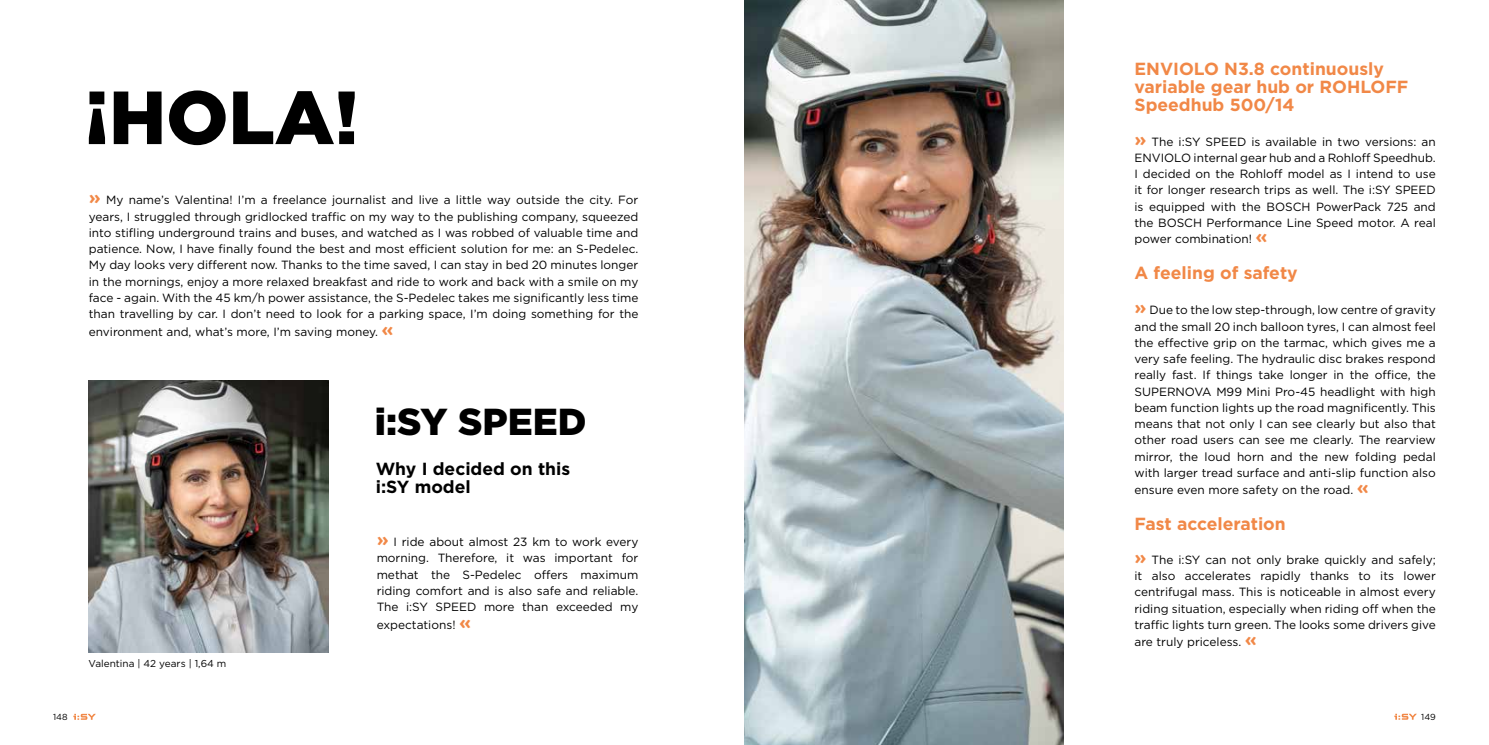
<style>
.page{position:relative;width:1489px;height:745px;background:#fff}
.page>*{position:absolute;margin:0;border:0;box-sizing:border-box;transform-origin:0 0}
.t1{font:900 75px "Gotham";color:#000}
.t2{font:900 37.5px "Gotham";color:#000}
.t3{font:700 17.5px/17.5px "Gotham";color:#f18847}
.t4{font:700 17.5px/17.5px "Gotham";color:#000}
.t5{font:11.88px/16.2px "Gotham";color:#000;text-align:justify}
.t6{font:10px "Gotham";color:#000}
.t7{font:8.75px "Gotham";color:#000}
.s1{font-weight:700;font-size:18.75px;color:#f18847}
</style>
<div class="page">
<svg style="left:73px;top:713px;width:23px;height:6px"></svg>
<svg style="left:1394px;top:713px;width:22px;height:6px"></svg>
<img style="left:744px;top:0;width:319px;height:744px">
<img style="left:89px;top:380px;width:240px;height:272px">
<h1 class="t1" style="left:85px;top:74px;width:275px">¡HOLA!</h1>
<p class="t5" style="left:89px;top:192px;width:551px"><span class="s1">»</span> My name’s Valentina! I’m a freelance journalist and live a little way outside the city. For years, I struggled through gridlocked traffic on my way to the publishing company, squeezed into stifling underground trains and buses, and watched as I was robbed of valuable time and patience. Now, I have finally found the best and most efficient solution for me: an S-Pedelec.<br>My day looks very different now. Thanks to the time saved, I can stay in bed 20 minutes longer in the mornings, enjoy a more relaxed breakfast and ride to work and back with a smile on my face - again. With the 45 km/h power assistance, the S-Pedelec takes me significantly less time than travelling by car. I don’t need to look for a parking space, I’m doing something for the</p>
<p class="t5" style="left:89px;top:323px;width:306px">environment and, what’s more, I’m saving money. <span class="s1">«</span></p>
<h2 class="t2" style="left:375px;top:400px;width:213px">i:SY SPEED</h2>
<h3 class="t4" style="left:376px;top:459px;width:196px">Why I decided on this i:SY model</h3>
<p class="t6" style="left:89px;top:656px;width:139px">Valentina | 42 years | 1,64 m</p>
<p class="t5" style="left:376px;top:533px;width:263px"><span class="s1">»</span> I ride about almost 23 km to work every morning. Therefore, it was important for methat the S-Pedelec offers maximum riding comfort and is also safe and reliable.<br>The i:SY SPEED more than exceeded my</p>
<p class="t5" style="left:376px;top:615px;width:96px">expectations! <span class="s1">«</span></p>
<h3 class="t3" style="left:1134px;top:60px;width:275px">ENVIOLO N3.8 continuously variable gear hub or ROHLOFF<br>Speedhub 500/14</h3>
<p class="t5" style="left:1134px;top:133px;width:303px"><span class="s1">»</span> The i:SY SPEED is available in two versions: an ENVIOLO internal gear hub and a Rohloff Speedhub.<br>I decided on the Rohloff model as I intend to use it for longer research trips as well. The i:SY SPEED is equipped with the BOSCH PowerPack 725 and the BOSCH Performance Line Speed motor. A real power combination! <span class="s1">«</span></p>
<h3 class="t3" style="left:1134px;top:263px;width:165px">A feeling of safety</h3>
<p class="t5" style="left:1134px;top:301px;width:303px"><span class="s1">»</span> Due to the low step-through, low centre of gravity and the small 20 inch balloon tyres, I can almost feel the effective grip on the tarmac, which gives me a very safe feeling. The hydraulic disc brakes respond really fast. If things take longer in the office, the SUPERNOVA M99 Mini Pro-45 headlight with high beam function lights up the road magnificently. This means that not only I can see clearly but also that other road users can see me clearly. The rearview mirror, the loud horn and the new folding pedal with larger tread surface and anti-slip function also</p>
<p class="t5" style="left:1134px;top:481px;width:236px">ensure even more safety on the road. <span class="s1">«</span></p>
<h3 class="t3" style="left:1134px;top:514px;width:153px">Fast acceleration</h3>
<p class="t5" style="left:1134px;top:551px;width:303px"><span class="s1">»</span> The i:SY can not only brake quickly and safely; it also accelerates rapidly thanks to its lower centrifugal mass. This is noticeable in almost every riding situation, especially when riding off when the traffic lights turn green. The looks some drivers give</p>
<p class="t5" style="left:1134px;top:633px;width:124px">are truly priceless. <span class="s1">«</span></p>
<p class="t7" style="left:53px;top:710px;width:16px">148</p>
<p class="t7" style="left:1420px;top:711px;width:16px">149</p>
</div>
